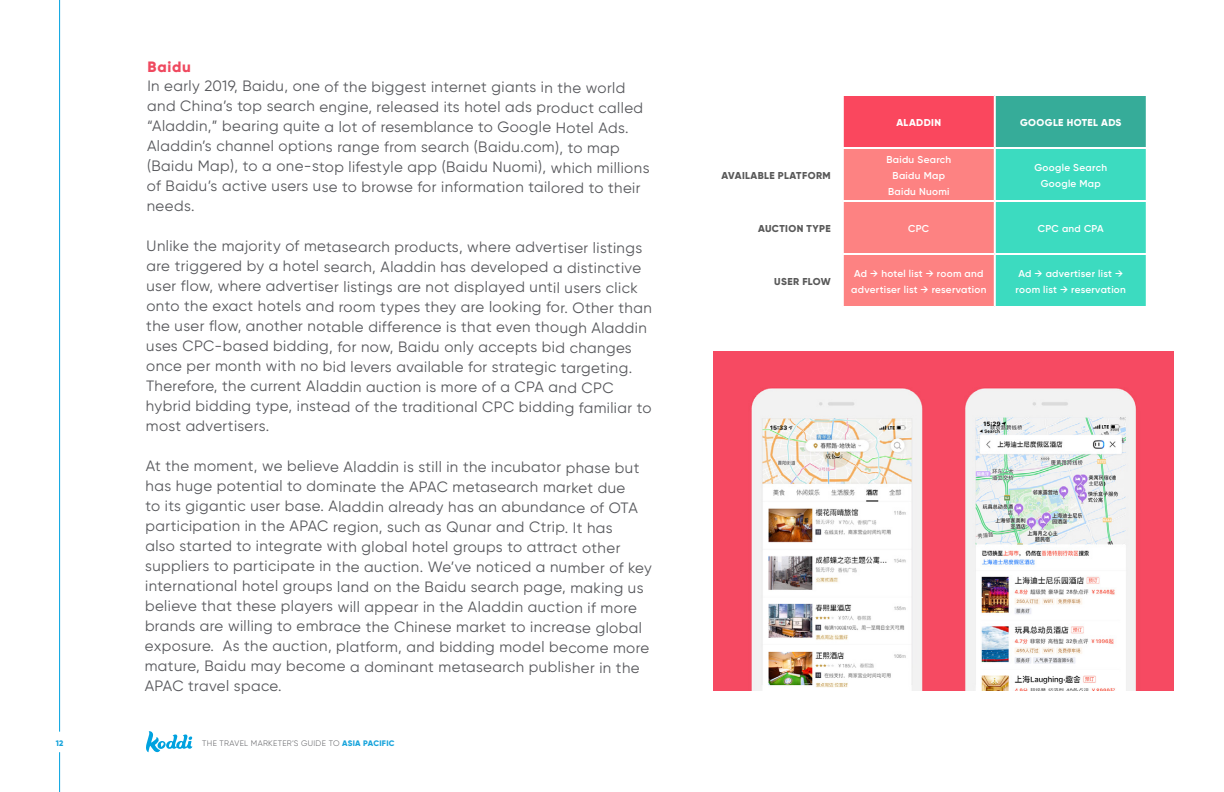
<style>
.page{position:relative;width:1224px;height:792px;background:#fff}
.page>*{position:absolute;margin:0;border:0;box-sizing:border-box;transform-origin:0 0}
.t1{font:15px/19.9px "Gilroy";letter-spacing:.025em;color:#56575b}
.t2{font:800 15px "Gilroy";letter-spacing:.05em;color:#ef495f}
.t3{font:600 10px/16px "Gilroy";letter-spacing:.03em;color:#fff;text-align:center}
.t4{font:800 10px "Gilroy";letter-spacing:.04em;color:#595959}
.t5{font:800 10px "Gilroy";letter-spacing:.04em;color:#fff}
.t6{font:300 8px "Gilroy";letter-spacing:.04em;color:#56575b}
.t7{font:800 8px "Gilroy";color:#16a3db}
.s1{font-weight:800;color:#16a3db}
</style>
<div class="page">
<svg style="left:146px;top:731px;width:46px;height:21px"></svg>
<hr style="left:59px;top:0;width:1px;height:732px;background:#00a2df">
<hr style="left:59px;top:752px;width:1px;height:40px;background:#00a2df">
<div style="left:843px;top:95px;width:152px;height:53px;background:#fa475e"></div>
<div style="left:995px;top:95px;width:152px;height:53px;background:#36ac99"></div>
<svg style="left:844px;top:149px;width:302px;height:157px;background:#9caea1"></svg>
<hr style="left:843px;top:94px;width:152px;height:2px;background:#fff">
<hr style="left:842px;top:96px;width:2px;height:51px;background:#fff">
<hr style="left:843px;top:147px;width:152px;height:2px;background:#fff">
<hr style="left:843px;top:200px;width:152px;height:2px;background:#fff">
<hr style="left:843px;top:253px;width:152px;height:2px;background:#fff">
<hr style="left:994px;top:96px;width:2px;height:51px;background:#fff">
<hr style="left:995px;top:94px;width:153px;height:2px;background:#fff">
<hr style="left:1146px;top:96px;width:2px;height:51px;background:#fff">
<hr style="left:994px;top:149px;width:2px;height:51px;background:#fff">
<hr style="left:994px;top:202px;width:2px;height:51px;background:#fff">
<hr style="left:994px;top:255px;width:2px;height:51px;background:#fff">
<hr style="left:995px;top:147px;width:153px;height:2px;background:#fff">
<hr style="left:995px;top:200px;width:153px;height:2px;background:#fff">
<hr style="left:995px;top:253px;width:153px;height:2px;background:#fff">
<img style="left:714px;top:351px;width:460px;height:339px">
<p class="t2" style="left:147px;top:57px;width:45px">Baidu</p>
<p class="t1" style="left:147px;top:77px;width:504px">In early 2019, Baidu, one of the biggest internet giants in the world and China’s top search engine, released its hotel ads product called “Aladdin,” bearing quite a lot of resemblance to Google Hotel Ads.<br>Aladdin’s channel options range from search (Baidu.com), to map (Baidu Map), to a one-stop lifestyle app (Baidu Nuomi), which millions of Baidu’s active users use to browse for information tailored to their needs.</p>
<p class="t1" style="left:146px;top:237px;width:508px">Unlike the majority of metasearch products, where advertiser listings are triggered by a hotel search, Aladdin has developed a distinctive user flow, where advertiser listings are not displayed until users click onto the exact hotels and room types they are looking for. Other than the user flow, another notable difference is that even though Aladdin uses CPC-based bidding, for now, Baidu only accepts bid changes once per month with no bid levers available for strategic targeting.<br>Therefore, the current Aladdin auction is more of a CPA and CPC hybrid bidding type, instead of the traditional CPC bidding familiar to most advertisers.</p>
<p class="t1" style="left:145px;top:456px;width:509px">At the moment, we believe Aladdin is still in the incubator phase but has huge potential to dominate the APAC metasearch market due<br>to its gigantic user base. Aladdin already has an abundance of OTA participation in the APAC region, such as Qunar and Ctrip. It has<br>also started to integrate with global hotel groups to attract other suppliers to participate in the auction. We’ve noticed a number of key international hotel groups land on the Baidu search page, making us believe that these players will appear in the Aladdin auction if more brands are willing to embrace the Chinese market to increase global exposure. As the auction, platform, and bidding model become more mature, Baidu may become a dominant metasearch publisher in the APAC travel space.</p>
<p class="t7" style="left:56px;top:738px;width:9px">12</p>
<p class="t6" style="left:202px;top:738px;width:194px">THE TRAVEL MARKETER’S GUIDE TO <span class="s1">ASIA PACIFIC</span></p>
<p class="t4" style="left:721px;top:170px;width:111px">AVAILABLE PLATFORM</p>
<p class="t5" style="left:896px;top:117px;width:46px">ALADDIN</p>
<p class="t5" style="left:1020px;top:117px;width:103px">GOOGLE HOTEL ADS</p>
<p class="t3" style="left:886px;top:152px;width:66px">Baidu Search<br>Baidu Map<br>Baidu Nuomi</p>
<p class="t3" style="left:1034px;top:160px;width:74px">Google Search<br>Google Map</p>
<p class="t4" style="left:758px;top:223px;width:74px">AUCTION TYPE</p>
<p class="t3" style="left:908px;top:221px;width:23px">CPC</p>
<p class="t3" style="left:1038px;top:221px;width:67px">CPC and CPA</p>
<p class="t4" style="left:774px;top:276px;width:58px">USER FLOW</p>
<p class="t3" style="left:851px;top:266px;width:137px;text-align:left">Ad → hotel list → room and advertiser list → reservation</p>
<p class="t3" style="left:1016px;top:266px;width:112px;text-align:left">Ad → advertiser list → room list → reservation</p>
</div>
